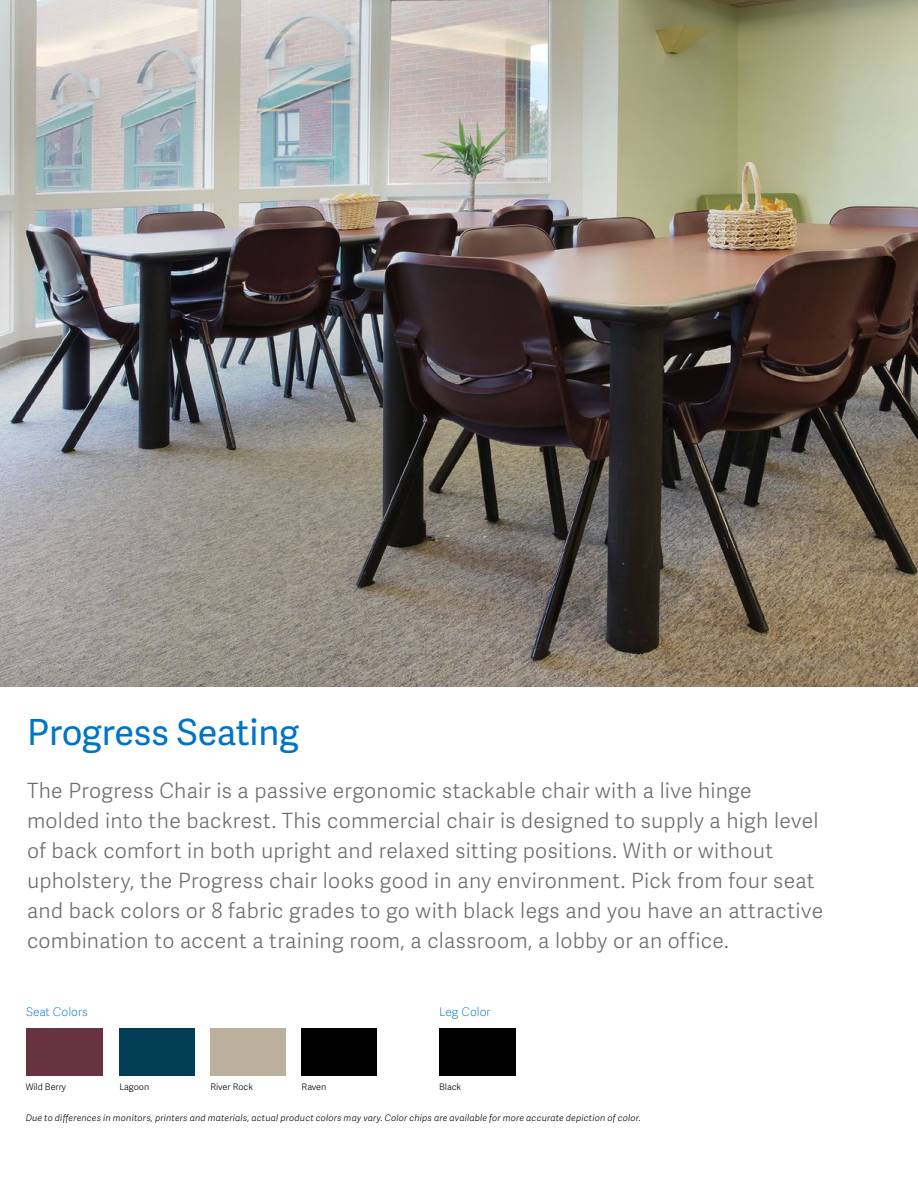
<style>
.page{position:relative;width:918px;height:1188px;background:#fff}
.page>*{position:absolute;margin:0;border:0;box-sizing:border-box;transform-origin:0 0}
.t1{font:36px "Adelle Sans";color:#0074c8}
.t2{font:300 21px/30px "Adelle Sans";letter-spacing:.015em;color:#6d6e71}
.t3{font:100 12px "Adelle Sans";color:#0076bb}
.t4{font:italic 300 9px "Adelle Sans";letter-spacing:.025em;color:#000}
.t5{font:300 9px "Adelle Sans";color:#000}
</style>
<div class="page">
<img style="left:0;top:0;width:918px;height:687px">
<div style="left:26px;top:1028px;width:76px;height:48px;background:#673341"></div>
<div style="left:119px;top:1028px;width:76px;height:48px;background:#033f54"></div>
<div style="left:210px;top:1028px;width:76px;height:48px;background:#bbb09d"></div>
<div style="left:302px;top:1028px;width:75px;height:48px;background:#000"></div>
<div style="left:440px;top:1028px;width:76px;height:48px;background:#000"></div>
<h1 class="t1" style="left:27px;top:706px;width:274px">Progress Seating</h1>
<p class="t2" style="left:27px;top:775px;width:798px">The Progress Chair is a passive ergonomic stackable chair with a live hinge molded into the backrest. This commercial chair is designed to supply a high level of back comfort in both upright and relaxed sitting positions. With or without upholstery, the Progress chair looks good in any environment. Pick from four seat and back colors or 8 fabric grades to go with black legs and you have an attractive combination to accent a training room, a classroom, a lobby or an office.</p>
<p class="t3" style="left:26px;top:1003px;width:63px">Seat Colors</p>
<p class="t3" style="left:439px;top:1003px;width:53px">Leg Color</p>
<p class="t5" style="left:26px;top:1081px;width:42px">Wild Berry</p>
<p class="t5" style="left:119px;top:1081px;width:31px">Lagoon</p>
<p class="t5" style="left:210px;top:1080px;width:44px">River Rock</p>
<p class="t5" style="left:302px;top:1081px;width:26px">Raven</p>
<p class="t5" style="left:439px;top:1081px;width:24px">Black</p>
<p class="t4" style="left:26px;top:1112px;width:616px">Due to differences in monitors, printers and materials, actual product colors may vary. Color chips are available for more accurate depiction of color.</p>
</div>
